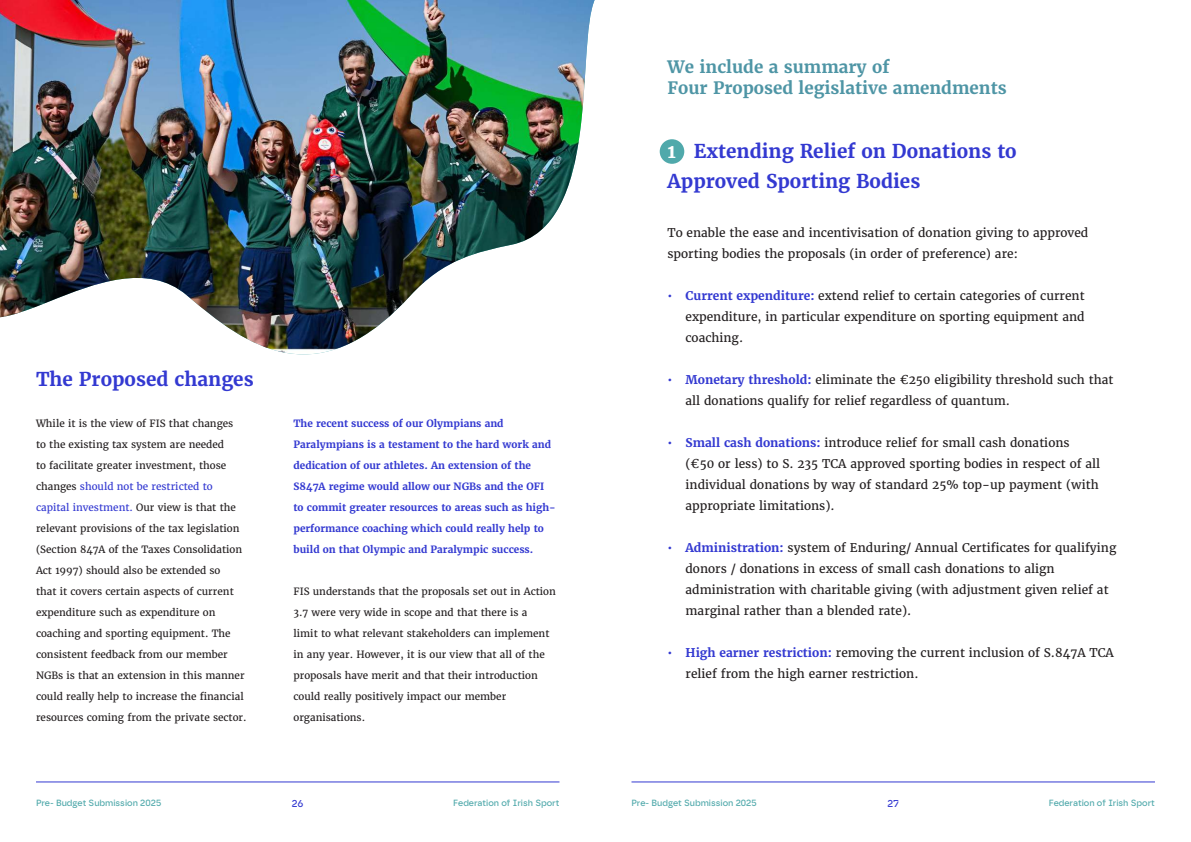
<style>
.page{position:relative;width:1191px;height:842px;background:#fff}
.page>*{position:absolute;margin:0;border:0;box-sizing:border-box;transform-origin:0 0}
.t1{font:700 19px/30px "Merriweather";color:#3339d1}
.t2{font:700 17px/21px "Merriweather";color:#4e95a5}
.t3{font:12px/21px "Merriweather";color:#231f20}
.t4{font:10px/21px "Merriweather";color:#231f20}
.t5{font:700 10px/21px "Merriweather";color:#3339d1}
.t6{font:500 10px "Safiro";color:#3339d1}
.t7{font:500 9px "Safiro";color:#50a9ab}
.s1{color:#3339d1}
.s2{color:#fff}
.s3{font-weight:700;color:#3339d1}
</style>
<div class="page">
<hr style="left:36px;top:781px;width:523px;height:1px;background:#3339d1">
<hr style="left:631px;top:781px;width:524px;height:1px;background:#3339d1">
<img style="left:0;top:0;width:595px;height:354px">
<div style="left:659px;top:139px;width:25px;height:25px;background:#50a9ab;border-radius:50%"></div>
<h2 class="t2" style="left:667px;top:57px;width:341px">We include a summary of<br>Four Proposed legislative amendments</h2>
<h1 class="t1" style="left:36px;top:364px;width:219px">The Proposed changes</h1>
<p class="t4" style="left:36px;top:413px;width:212px">While it is the view of FIS that changes<br>to the existing tax system are needed<br>to facilitate greater investment, those changes <span class="s1">should not be restricted to capital investment.</span> Our view is that the relevant provisions of the tax legislation (Section 847A of the Taxes Consolidation Act 1997) should also be extended so<br>that it covers certain aspects of current expenditure such as expenditure on coaching and sporting equipment. The consistent feedback from our member NGBs is that an extension in this manner could really help to increase the financial resources coming from the private sector.</p>
<p class="t5" style="left:293px;top:413px;width:264px">The recent success of our Olympians and Paralympians is a testament to the hard work and dedication of our athletes. An extension of the S847A regime would allow our NGBs and the OFI to commit greater resources to areas such as high&shy;performance coaching which could really help to build on that Olympic and Paralympic success.</p>
<p class="t4" style="left:293px;top:581px;width:264px">FIS understands that the proposals set out in Action 3.7 were very wide in scope and that there is a<br>limit to what relevant stakeholders can implement in any year. However, it is our view that all of the proposals have merit and that their introduction could really positively impact our member organisations.</p>
<h1 class="t1" style="left:667px;top:136px;width:351px"><span class="s2">1</span> Extending Relief on Donations to<br>Approved Sporting Bodies</h1>
<p class="t3" style="left:667px;top:222px;width:422px">To enable the ease and incentivisation of donation giving to approved sporting bodies the proposals (in order of preference) are:</p>
<p class="t3" style="left:685px;top:285px;width:401px;text-align:justify;text-indent:-18px"><span class="s3">• Current expenditure:</span> extend relief to certain categories of current expenditure, in particular expenditure on sporting equipment and coaching.</p>
<p class="t3" style="left:685px;top:369px;width:429px;text-indent:-18px"><span class="s3">• Monetary threshold:</span> eliminate the €250 eligibility threshold such that all donations qualify for relief regardless of quantum.</p>
<p class="t3" style="left:685px;top:432px;width:416px;text-indent:-18px"><span class="s3">• Small cash donations:</span> introduce relief for small cash donations (€50 or less) to S. 235 TCA approved sporting bodies in respect of all individual donations by way of standard 25% top-up payment (with appropriate limitations).</p>
<p class="t3" style="left:685px;top:537px;width:432px;text-indent:-18px"><span class="s3">• Administration:</span> system of Enduring/ Annual Certificates for qualifying donors / donations in excess of small cash donations to align administration with charitable giving (with adjustment given relief at marginal rather than a blended rate).</p>
<p class="t3" style="left:685px;top:642px;width:430px;text-indent:-18px"><span class="s3">• High earner restriction:</span> removing the current inclusion of S.847A TCA relief from the high earner restriction.</p>
<p class="t7" style="left:36px;top:797px;width:127px">Pre- Budget Submission 2025</p>
<p class="t6" style="left:292px;top:797px;width:13px">26</p>
<p class="t7" style="left:453px;top:797px;width:108px">Federation of Irish Sport</p>
<p class="t7" style="left:631px;top:797px;width:127px">Pre- Budget Submission 2025</p>
<p class="t6" style="left:887px;top:797px;width:13px">27</p>
<p class="t7" style="left:1048px;top:797px;width:108px">Federation of Irish Sport</p>
</div>
